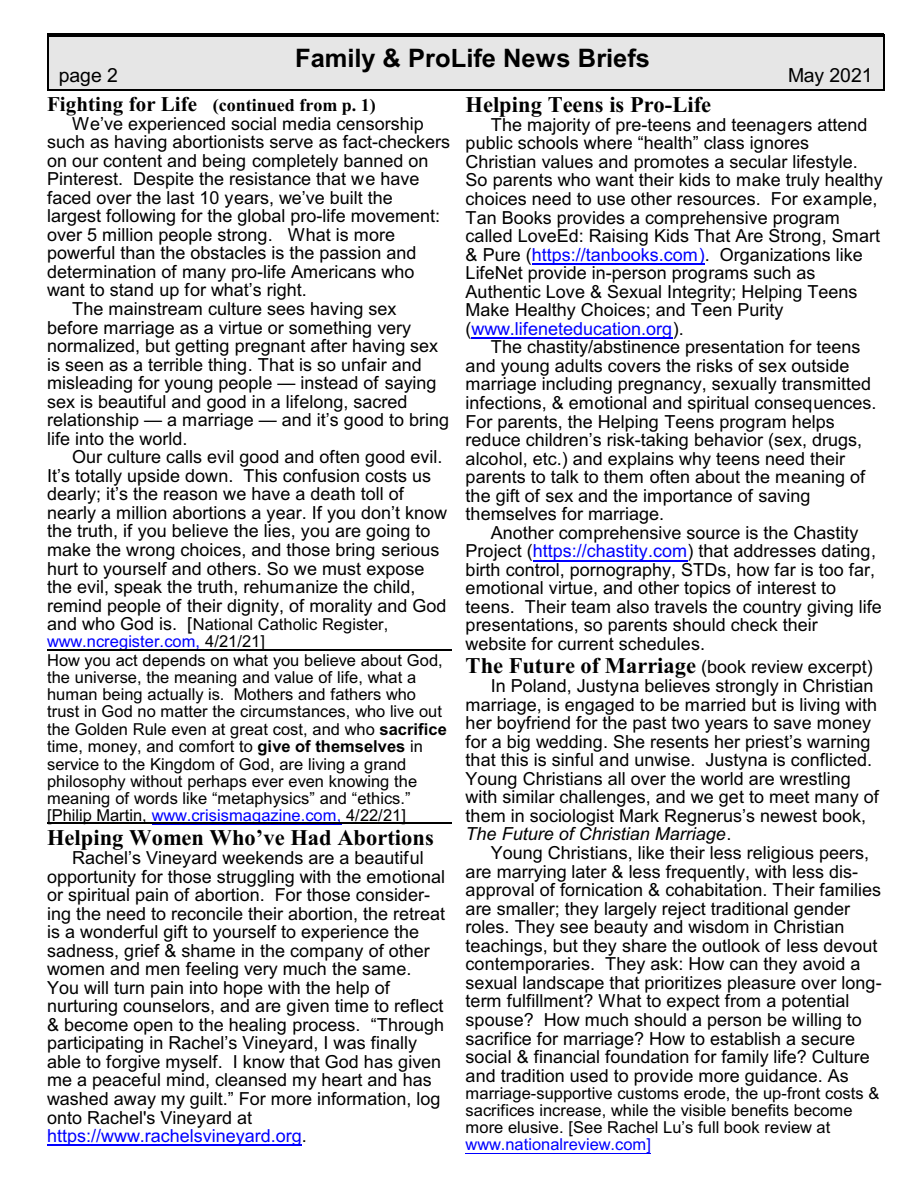
<style>
.page{position:relative;width:918px;height:1188px;background:#fff}
.page>*{position:absolute;margin:0;border:0;box-sizing:border-box;transform-origin:0 0}
.t1{font:700 25.5px "Arial";color:#000}
.t2{font:700 22.5px "Times New Roman";color:#000}
.t3{font:19.5px "Arial";color:#000}
.t4{font:18px/18.6px "Arial";color:#000}
.t5{font:700 18px "Times New Roman";color:#000}
.t6{font:16.5px/17.4px "Arial";color:#000}
.t7{font:16.5px "Arial";color:#00f}
.s1{font-size:21px}
.s2{font-size:18px}
.s3{color:#00f}
.s4{font-weight:700}
.s5{font-family:"Arial";font-weight:400;font-size:18px}
.s6{font-style:italic}
</style>
<div class="page">
<hr style="left:47px;top:34px;width:2px;height:57px;background:#000">
<hr style="left:883px;top:34px;width:1px;height:57px;background:#000">
<hr style="left:47px;top:34px;width:837px;height:1px;background:#000">
<hr style="left:47px;top:89px;width:837px;height:2px;background:#000">
<div style="left:49px;top:35px;width:834px;height:54px;background:#e6e6e6"></div>
<hr style="left:49px;top:35px;width:834px;height:2px;background:#000">
<hr style="left:47px;top:650px;width:154px;height:1px;background:#00f">
<hr style="left:152px;top:824px;width:189px;height:1px;background:#00f">
<hr style="left:47px;top:1145px;width:255px;height:1px;background:#00f">
<hr style="left:532px;top:263px;width:173px;height:1px;background:#00f">
<hr style="left:472px;top:338px;width:201px;height:1px;background:#00f">
<hr style="left:533px;top:560px;width:154px;height:1px;background:#00f">
<hr style="left:466px;top:1153px;width:185px;height:1px;background:#00f">
<hr style="left:47px;top:649px;width:405px;height:1px;background:#000">
<hr style="left:47px;top:822px;width:405px;height:2px;background:#000">
<h1 class="t1" style="left:295px;top:49px;width:356px">Family &amp; ProLife News Briefs</h1>
<p class="t3" style="left:59px;top:68px;width:61px">page 2</p>
<p class="t3" style="left:788px;top:68px;width:86px">May 2021</p>
<p class="t5" style="left:47px;top:99px;width:330px"><span class="s1">Fighting for Life</span> (continued from p. 1)</p>
<p class="t4" style="left:72px;top:116px;width:353px">We’ve experienced social media censorship</p>
<p class="t4" style="left:47px;top:134px;width:404px">such as having abortionists serve as fact-checkers</p>
<p class="t4" style="left:47px;top:153px;width:383px">on our content and being completely banned on</p>
<p class="t4" style="left:47px;top:171px;width:374px">Pinterest. Despite the resistance that we have</p>
<p class="t4" style="left:47px;top:190px;width:347px">faced over the last 10 years, we’ve built the</p>
<p class="t4" style="left:47px;top:208px;width:395px">largest following for the global pro-life movement:</p>
<p class="t4" style="left:47px;top:227px;width:350px">over 5 million people strong. What is more</p>
<p class="t4" style="left:47px;top:245px;width:371px">powerful than the obstacles is the passion and</p>
<p class="t4" style="left:47px;top:264px;width:369px">determination of many pro-life Americans who</p>
<p class="t4" style="left:47px;top:282px;width:261px">want to stand up for what’s right.</p>
<p class="t4" style="left:72px;top:301px;width:326px">The mainstream culture sees having sex</p>
<p class="t4" style="left:47px;top:320px;width:366px">before marriage as a virtue or something very</p>
<p class="t4" style="left:47px;top:338px;width:393px">normalized, but getting pregnant after having sex</p>
<p class="t4" style="left:47px;top:357px;width:376px">is seen as a terrible thing. That is so unfair and</p>
<p class="t4" style="left:47px;top:375px;width:391px">misleading for young people — instead of saying</p>
<p class="t4" style="left:47px;top:394px;width:362px">sex is beautiful and good in a lifelong, sacred</p>
<p class="t4" style="left:47px;top:412px;width:403px">relationship — a marriage — and it’s good to bring</p>
<p class="t4" style="left:47px;top:431px;width:142px">life into the world.</p>
<p class="t4" style="left:72px;top:449px;width:372px">Our culture calls evil good and often good evil.</p>
<p class="t4" style="left:47px;top:468px;width:386px">It’s totally upside down. This confusion costs us</p>
<p class="t4" style="left:47px;top:486px;width:358px">dearly; it’s the reason we have a death toll of</p>
<p class="t4" style="left:47px;top:505px;width:401px">nearly a million abortions a year. If you don’t know</p>
<p class="t4" style="left:47px;top:524px;width:385px">the truth, if you believe the lies, you are going to</p>
<p class="t4" style="left:47px;top:542px;width:394px">make the wrong choices, and those bring serious</p>
<p class="t4" style="left:47px;top:561px;width:379px">hurt to yourself and others. So we must expose</p>
<p class="t4" style="left:47px;top:579px;width:370px">the evil, speak the truth, rehumanize the child,</p>
<p class="t4" style="left:47px;top:598px;width:401px">remind people of their dignity, of morality and God</p>
<p class="t6" style="left:47px;top:617px;width:401px"><span class="s2">and who God is. [</span>National Catholic Register, <span class="s3">www.ncregister.com,</span> 4/21/21]<br>How you act depends on what you believe about God, the universe, the meaning and value of life, what a human being actually is. Mothers and fathers who trust in God no matter the circumstances, who live out the Golden Rule even at great cost, and who <span class="s4">sacrifice </span>time, money, and comfort to <span class="s4">give of themselves</span> in service to the Kingdom of God, are living a grand philosophy without perhaps ever even knowing the meaning of words like “metaphysics” and “ethics.” [Philip Martin, <span class="s3">www.crisismagazine.com,</span> 4/22/21]</p>
<p class="t2" style="left:47px;top:830px;width:388px">Helping Women Who’ve Had Abortions</p>
<p class="t4" style="left:47px;top:850px;width:400px;text-indent:25px">Rachel’s Vineyard weekends are a beautiful opportunity for those struggling with the emotional or spiritual pain of abortion. For those consider&shy;ing the need to reconcile their abortion, the retreat is a wonderful gift to yourself to experience the sadness, grief &amp; shame in the company of other women and men feeling very much the same.<br>You will turn pain into hope with the help of nurturing counselors, and are given time to reflect &amp; become open to the healing process. “Through participating in Rachel’s Vineyard, I was finally able to forgive myself. I know that God has given me a peaceful mind, cleansed my heart and has washed away my guilt.” For more information, log onto Rachel's Vineyard at <span class="s3">https://www.rachelsvineyard.org</span>.</p>
<p class="t2" style="left:466px;top:97px;width:247px">Helping Teens is Pro-Life</p>
<p class="t4" style="left:466px;top:117px;width:419px;text-indent:25px">The majority of pre-teens and teenagers attend public schools where “health” class ignores Christian values and promotes a secular lifestyle.<br>So parents who want their kids to make truly healthy choices need to use other resources. For example, Tan Books provides a comprehensive program called LoveEd: Raising Kids That Are Strong, Smart &amp; Pure (<span class="s3">https://tanbooks.com)</span>. Organizations like LifeNet provide in-person programs such as Authentic Love &amp; Sexual Integrity; Helping Teens Make Healthy Choices; and Teen Purity (<span class="s3">www.lifeneteducation.org</span>).</p>
<p class="t4" style="left:466px;top:339px;width:412px;text-indent:25px">The chastity/abstinence presentation for teens and young adults covers the risks of sex outside marriage including pregnancy, sexually transmitted infections, &amp; emotional and spiritual consequences.<br>For parents, the Helping Teens program helps reduce children’s risk-taking behavior (sex, drugs, alcohol, etc.) and explains why teens need their parents to talk to them often about the meaning of the gift of sex and the importance of saving themselves for marriage.</p>
<p class="t4" style="left:466px;top:525px;width:418px;text-indent:25px">Another comprehensive source is the Chastity Project (<span class="s3">https://chastity.com</span>) that addresses dating, birth control, pornography, STDs, how far is too far, emotional virtue, and other topics of interest to teens. Their team also travels the country giving life presentations, so parents should check their website for current schedules.</p>
<p class="t2" style="left:466px;top:658px;width:409px">The Future of Marriage <span class="s5">(book review excerpt)</span></p>
<p class="t4" style="left:466px;top:678px;width:415px;text-indent:25px">In Poland, Justyna believes strongly in Christian marriage, is engaged to be married but is living with her boyfriend for the past two years to save money for a big wedding. She resents her priest’s warning that this is sinful and unwise. Justyna is conflicted.<br>Young Christians all over the world are wrestling with similar challenges, and we get to meet many of them in sociologist Mark Regnerus’s newest book, <span class="s6">The Future of Christian Marriage</span>.</p>
<p class="t4" style="left:466px;top:845px;width:418px;text-indent:25px">Young Christians, like their less religious peers, are marrying later &amp; less frequently, with less dis&shy;approval of fornication &amp; cohabitation. Their families are smaller; they largely reject traditional gender roles. They see beauty and wisdom in Christian teachings, but they share the outlook of less devout contemporaries. They ask: How can they avoid a sexual landscape that prioritizes pleasure over long&shy;term fulfillment? What to expect from a potential spouse? How much should a person be willing to sacrifice for marriage? How to establish a secure social &amp; financial foundation for family life? Culture and tradition used to provide more guidance. As</p>
<p class="t6" style="left:466px;top:1086px;width:415px">marriage-supportive customs erode, the up-front costs &amp; sacrifices increase, while the visible benefits become more elusive. [See Rachel Lu’s full book review at</p>
<p class="t7" style="left:466px;top:1138px;width:187px">www.nationalreview.com]</p>
</div>
